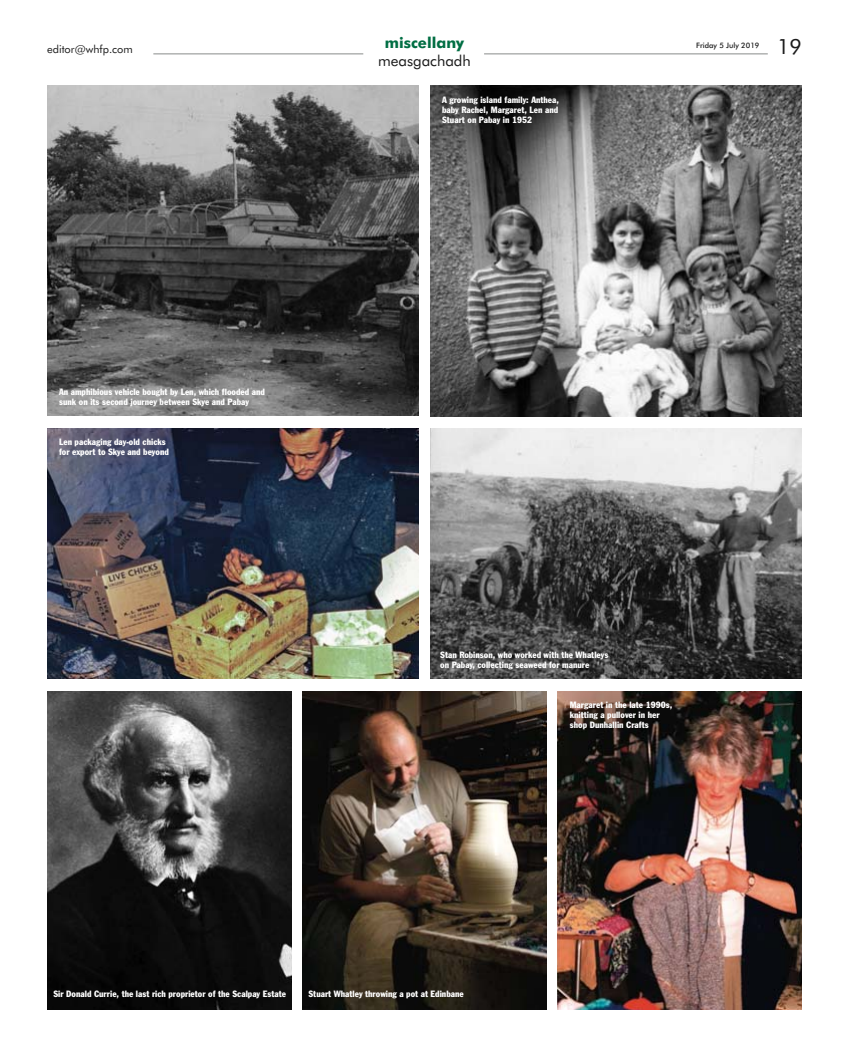
<style>
.page{position:relative;width:849px;height:1045px;background:#fff}
.page>*{position:absolute;margin:0;border:0;box-sizing:border-box;transform-origin:0 0}
.t1{font:21px "Futura BT";color:#1a1a1a}
.t2{font:15px "Futura BT";color:#1a1a1a}
.t3{font:700 15px "Futura BT";color:#006e43}
.t4{font:11px "Futura BT";color:#1a1a1a}
.t5{font:condensed 9px/10px "Franklin Gothic BT";color:#fff}
.t6{font:500 7.5px "Futura BT";color:#1a1a1a}
</style>
<div class="page">
<hr style="left:153px;top:54px;width:210px;height:1px;background:#888b8a">
<hr style="left:484px;top:54px;width:283px;height:1px;background:#888b8a">
<img style="left:557px;top:691px;width:244px;height:318px">
<img style="left:47px;top:428px;width:371px;height:250px">
<img style="left:430px;top:428px;width:371px;height:250px">
<img style="left:47px;top:691px;width:244px;height:318px">
<img style="left:47px;top:85px;width:371px;height:330px">
<img style="left:430px;top:85px;width:371px;height:331px">
<img style="left:302px;top:691px;width:244px;height:318px">
<h2 class="t3" style="left:385px;top:37px;width:81px">miscellany</h2>
<h2 class="t2" style="left:378px;top:55px;width:94px">measgachadh</h2>
<p class="t4" style="left:47px;top:45px;width:87px">editor@whfp.com</p>
<p class="t6" style="left:696px;top:42px;width:65px">Friday 5 July 2019</p>
<h1 class="t1" style="left:776px;top:38px;width:26px">19</h1>
<p class="t5" style="left:442px;top:95px;width:118px;text-align:justify">A growing island family: Anthea, baby Rachel, Margaret, Len and Stuart on Pabay in 1952</p>
<p class="t5" style="left:59px;top:387px;width:207px">An amphibious vehicle bought by Len, which flooded and sunk on its second journey between Skye and Pabay</p>
<p class="t5" style="left:59px;top:438px;width:111px">Len packaging day-old chicks for export to Skye and beyond</p>
<p class="t5" style="left:440px;top:651px;width:169px">Stan Robinson, who worked with the Whatleys on Pabay, collecting seaweed for manure</p>
<p class="t5" style="left:569px;top:700px;width:104px">Margaret in the late 1990s, knitting a pullover in her shop Dunhallin Crafts</p>
<p class="t5" style="left:53px;top:989px;width:234px">Sir Donald Currie, the last rich proprietor of the Scalpay Estate</p>
<p class="t5" style="left:308px;top:989px;width:157px">Stuart Whatley throwing a pot at Edinbane</p>
</div>
